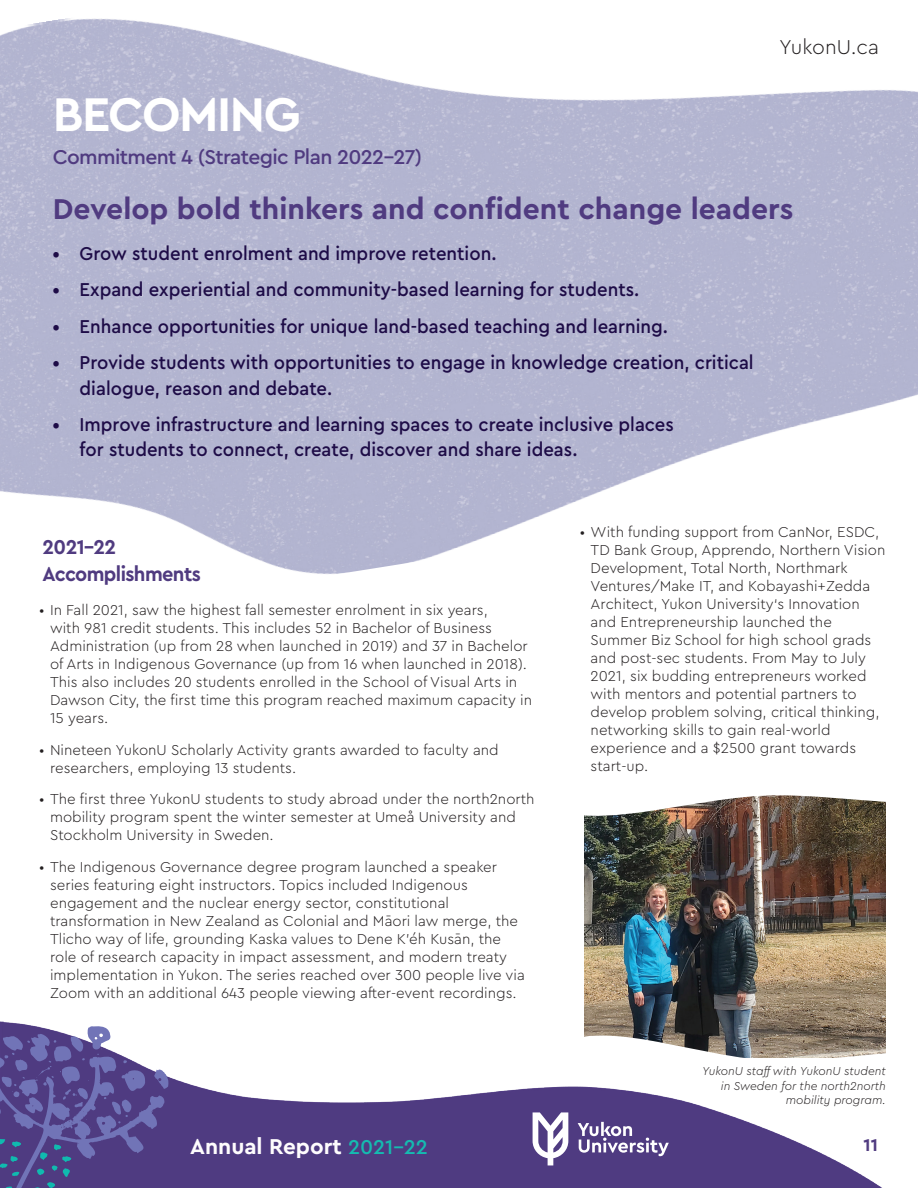
<style>
.page{position:relative;width:918px;height:1188px;background:#fff}
.page>*{position:absolute;margin:0;border:0;box-sizing:border-box;transform-origin:0 0}
.t1{font:700 49.5px "Cera Pro";letter-spacing:-.03em;color:#fff}
.t2{font:700 30px "Cera Pro";color:#503b80}
.t3{font:700 22.5px "Cera Pro";color:#fefcfd}
.t4{font:500 21px "Cera Pro";letter-spacing:-.03em;color:#503b80}
.t5{font:700 21px/27px "Cera Pro";letter-spacing:-.03em;color:#503b80;scale:.95 1}
.t6{font:300 21px "Cera Pro";color:#231f20}
.t7{font:500 19.5px/25.5px "Cera Pro";color:#1e0c47;scale:.95 1}
.t8{font:700 18px "Cera Pro";color:#503b80}
.t9{font:300 15px/18px "Cera Pro";color:#231f20}
.t10{font:italic 300 12px/14.4px "Cera Pro";color:#231f20;text-align:right}
.s1{font-weight:500;font-size:21px;color:#15bbb0}
</style>
<div class="page">
<img style="left:0;top:1021px;width:882px;height:167px">
<svg style="left:578px;top:1122px;width:91px;height:34px"></svg>
<svg style="left:533px;top:1112px;width:35px;height:53px"></svg>
<svg style="left:0;top:1022px;width:170px;height:166px"></svg>
<img style="left:0;top:18px;width:918px;height:556px">
<img style="left:584px;top:823px;width:302px;height:204px">
<svg style="left:569px;top:1027px;width:317px;height:60px"></svg>
<img style="left:584px;top:795px;width:302px;height:28px">
<h3 class="t6" style="left:779px;top:33px;width:101px">YukonU.ca</h3>
<h1 class="t1" style="left:53px;top:82px;width:249px">BECOMING</h1>
<h3 class="t4" style="left:53px;top:143px;width:371px">Commitment 4 (Strategic Plan 2022-27)</h3>
<h2 class="t2" style="left:53px;top:189px;width:742px">Develop bold thinkers and confident change leaders</h2>
<h3 class="t7" style="left:53px;top:240px;width:469px">• Grow student enrolment and improve retention.</h3>
<h3 class="t7" style="left:53px;top:276px;width:619px">• Expand experiential and community-based learning for students.</h3>
<h3 class="t7" style="left:53px;top:313px;width:649px">• Enhance opportunities for unique land-based teaching and learning.</h3>
<h3 class="t7" style="left:80px;top:349px;width:711px;text-indent:-27px">• Provide students with opportunities to engage in knowledge creation, critical dialogue, reason and debate.</h3>
<h3 class="t7" style="left:80px;top:411px;width:627px;text-indent:-27px">• Improve infrastructure and learning spaces to create inclusive places for students to connect, create, discover and share ideas.</h3>
<h3 class="t5" style="left:43px;top:533px;width:168px">2021-22<br>Accomplishments</h3>
<p class="t9" style="left:50px;top:600px;width:483px;text-indent:-11px">• In Fall 2021, saw the highest fall semester enrolment in six years,<br>with 981 credit students. This includes 52 in Bachelor of Business Administration (up from 28 when launched in 2019) and 37 in Bachelor of Arts in Indigenous Governance (up from 16 when launched in 2018).<br>This also includes 20 students enrolled in the School of Visual Arts in Dawson City, the first time this program reached maximum capacity in 15 years.</p>
<p class="t9" style="left:50px;top:740px;width:450px;text-indent:-11px">• Nineteen YukonU Scholarly Activity grants awarded to faculty and researchers, employing 13 students.</p>
<p class="t9" style="left:50px;top:789px;width:486px;text-indent:-11px">• The first three YukonU students to study abroad under the north2north mobility program spent the winter semester at Umeå University and<br>Stockholm University in Sweden.</p>
<p class="t9" style="left:50px;top:857px;width:476px;text-indent:-11px">• The Indigenous Governance degree program launched a speaker series featuring eight instructors. Topics included Indigenous engagement and the nuclear energy sector, constitutional transformation in New Zealand as Colonial and Māori law merge, the Tlicho way of life, grounding Kaska values to Dene K’éh Kusān, the role of research capacity in impact assessment, and modern treaty implementation in Yukon. The series reached over 300 people live via Zoom with an additional 643 people viewing after-event recordings.</p>
<p class="t9" style="left:591px;top:522px;width:296px;text-indent:-11px">• With funding support from CanNor, ESDC, TD Bank Group, Apprendo, Northern Vision Development, Total North, Northmark Ventures/Make IT, and Kobayashi+Zedda Architect, Yukon University‘s Innovation and Entrepreneurship launched the Summer Biz School for high school grads and post-sec students. From May to July 2021, six budding entrepreneurs worked with mentors and potential partners to develop problem solving, critical thinking, networking skills to gain real-world experience and a $2500 grant towards start-up.</p>
<p class="t10" style="left:702px;top:1064px;width:185px">YukonU staff with YukonU student in Sweden for the north2north mobility program.</p>
<h3 class="t3" style="left:190px;top:1132px;width:239px">Annual Report <span class="s1">2021-22</span></h3>
<p class="t8" style="left:864px;top:1133px;width:16px">11</p>
</div>
